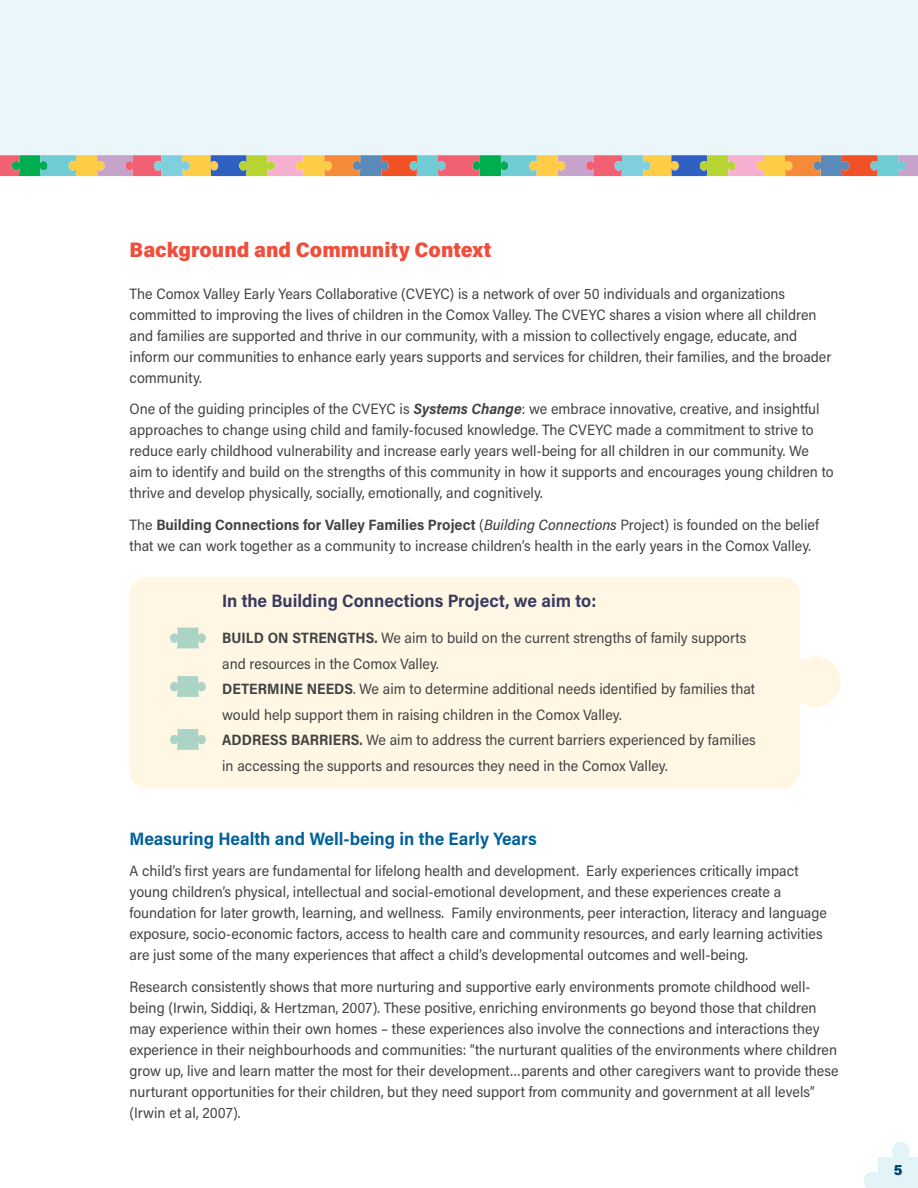
<style>
.page{position:relative;width:918px;height:1188px;background:#fff}
.page>*{position:absolute;margin:0;border:0;box-sizing:border-box;transform-origin:0 0}
.t1{font:900 21px "Acumin Pro Semi Cond";color:#ee4f3d}
.t2{font:700 18px "Acumin Pro Semi Cond";color:#006198}
.t3{font:700 18px "Acumin Pro Semi Cond";color:#3a3a5f}
.t4{font:15px/21px "Acumin Pro Semi Cond";color:#414243}
.t5{font:900 15px "Acumin Pro Semi Cond";color:#00426b}
.s1{font-weight:700;font-style:italic}
.s2{font-weight:700}
.s3{font-weight:500;font-style:italic}
</style>
<div class="page">
<div style="left:0;top:0;width:918px;height:155px;background:#ebf6fb"></div>
<div style="left:130px;top:577px;width:670px;height:211px;background:#fff7e3;border-radius:18px"></div>
<svg style="left:0;top:155px;width:918px;height:21px;background:#b4a387"></svg>
<svg style="left:170px;top:628px;width:36px;height:20px"></svg>
<svg style="left:170px;top:676px;width:36px;height:21px"></svg>
<svg style="left:170px;top:729px;width:36px;height:21px"></svg>
<svg style="left:661px;top:579px;width:180px;height:210px"></svg>
<svg style="left:864px;top:1142px;width:54px;height:46px"></svg>
<h1 class="t1" style="left:130px;top:235px;width:363px">Background and Community Context</h1>
<p class="t4" style="left:130px;top:282px;width:703px">The Comox Valley Early Years Collaborative (CVEYC) is a network of over 50 individuals and organizations committed to improving the lives of children in the Comox Valley. The CVEYC shares a vision where all children and families are supported and thrive in our community, with a mission to collectively engage, educate, and inform our communities to enhance early years supports and services for children, their families, and the broader community.</p>
<p class="t4" style="left:130px;top:398px;width:706px">One of the guiding principles of the CVEYC is <span class="s1">Systems Change</span>: we embrace innovative, creative, and insightful approaches to change using child and family-focused knowledge. The CVEYC made a commitment to strive to reduce early childhood vulnerability and increase early years well-being for all children in our community. We aim to identify and build on the strengths of this community in how it supports and encourages young children to thrive and develop physically, socially, emotionally, and cognitively.</p>
<p class="t4" style="left:130px;top:513px;width:691px">The <span class="s2">Building Connections for Valley Families Project</span> (<span class="s3">Building Connections</span> Project) is founded on the belief that we can work together as a community to increase children’s health in the early years in the Comox Valley.</p>
<p class="t3" style="left:222px;top:588px;width:376px">In the Building Connections Project, we aim to:</p>
<p class="t4" style="left:222px;top:625px;width:535px;line-height:25.5px"><span class="s2">BUILD ON STRENGTHS.</span> We aim to build on the current strengths of family supports and resources in the Comox Valley.<br><span class="s2">DETERMINE NEEDS</span>. We aim to determine additional needs identified by families that would help support them in raising children in the Comox Valley.<br><span class="s2">ADDRESS BARRIERS.</span> We aim to address the current barriers experienced by families in accessing the supports and resources they need in the Comox Valley.</p>
<p class="t2" style="left:130px;top:826px;width:409px">Measuring Health and Well-being in the Early Years</p>
<p class="t4" style="left:130px;top:860px;width:699px">A child’s first years are fundamental for lifelong health and development. Early experiences critically impact young children’s physical, intellectual and social-emotional development, and these experiences create a foundation for later growth, learning, and wellness. Family environments, peer interaction, literacy and language exposure, socio-economic factors, access to health care and community resources, and early learning activities are just some of the many experiences that affect a child’s developmental outcomes and well-being.</p>
<p class="t4" style="left:130px;top:975px;width:710px">Research consistently shows that more nurturing and supportive early environments promote childhood well&shy;being (Irwin, Siddiqi, &amp; Hertzman, 2007). These positive, enriching environments go beyond those that children may experience within their own homes – these experiences also involve the connections and interactions they experience in their neighbourhoods and communities: “the nurturant qualities of the environments where children grow up, live and learn matter the most for their development…parents and other caregivers want to provide these nurturant opportunities for their children, but they need support from community and government at all levels” (Irwin et al, 2007).</p>
<p class="t5" style="left:894px;top:1159px;width:10px">5</p>
</div>
